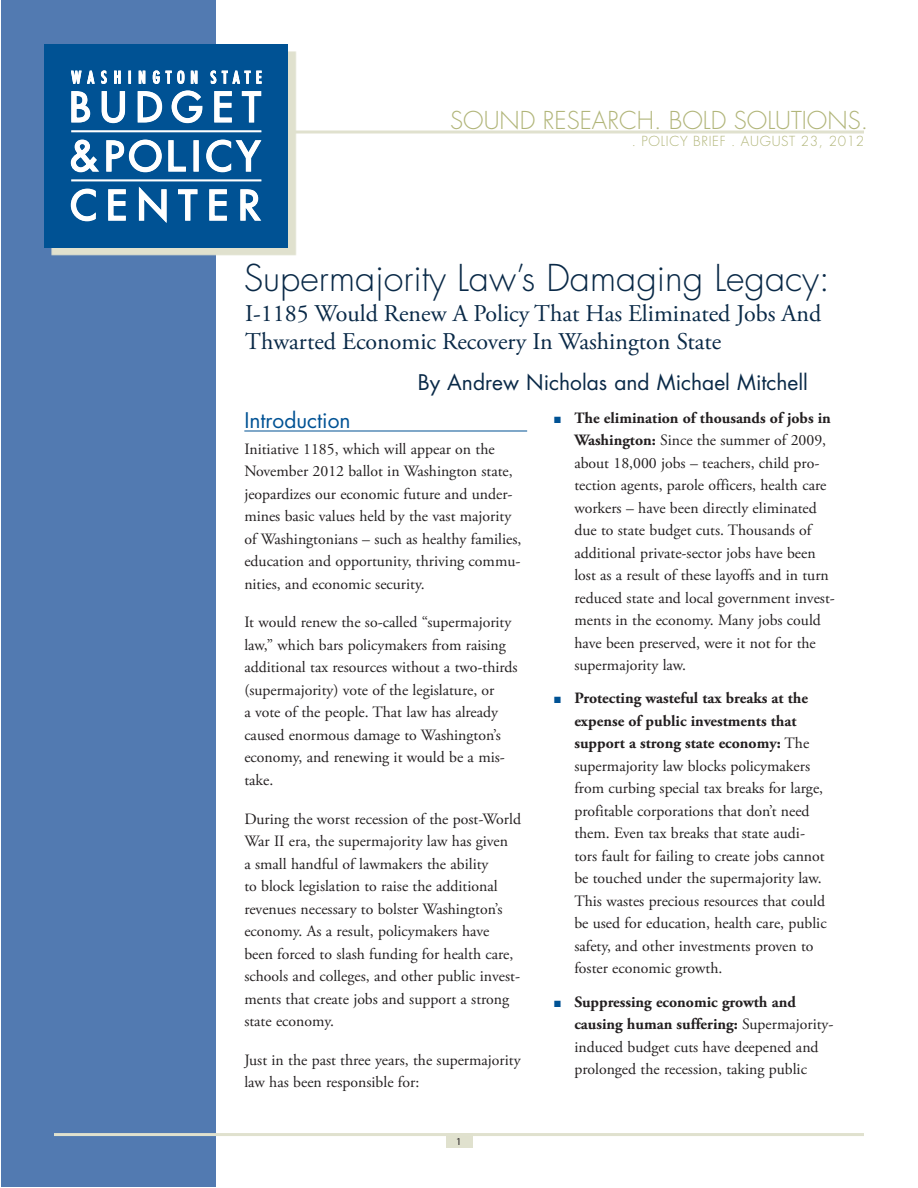
<style>
.page{position:relative;width:918px;height:1188px;background:#fff}
.page>*{position:absolute;margin:0;border:0;box-sizing:border-box;transform-origin:0 0}
.t1{font:300 36px "Futura Std";color:#092947}
.t2{font:24px/28.8px "Adobe Garamond Pro";color:#092947}
.t3{font:300 24px "Futura Std";color:#b1b579}
.t4{font:21px "Futura Std";color:#092947}
.t5{font:21px "Futura Std";color:#005294}
.t6{font:15.75px/22.5px "Adobe Garamond Pro";color:#231f20}
.t7{font:300 13.5px "Futura Std";letter-spacing:.05em;color:#b1b579}
.t8{font:10.5px "Myriad Pro";color:#231f20}
.s1{color:#005294}
.s2{font-weight:700}
</style>
<div class="page">
<div style="left:1px;top:1px;width:214px;height:1186px;background:#527ab1"></div>
<div style="left:446px;top:1133px;width:26px;height:14px;background:#e0e1ce"></div>
<hr style="left:54px;top:1133px;width:810px;height:3px;background:#e0e1ce">
<hr style="left:221px;top:130px;width:643px;height:3px;background:#e0e1ce">
<hr style="left:244px;top:431px;width:283px;height:1px;background:#005294">
<div style="left:51px;top:51px;width:245px;height:205px;background:#e0e1ce"></div>
<div style="left:44px;top:44px;width:244px;height:204px;background:#005294"></div>
<svg style="left:101px;top:70px;width:6px;height:14px"></svg>
<svg style="left:114px;top:70px;width:7px;height:14px"></svg>
<svg style="left:128px;top:71px;width:3px;height:13px"></svg>
<svg style="left:210px;top:70px;width:52px;height:14px"></svg>
<svg style="left:70px;top:188px;width:26px;height:34px"></svg>
<svg style="left:108px;top:189px;width:18px;height:32px"></svg>
<svg style="left:138px;top:187px;width:29px;height:36px"></svg>
<svg style="left:178px;top:189px;width:20px;height:32px"></svg>
<svg style="left:209px;top:189px;width:18px;height:32px"></svg>
<svg style="left:240px;top:189px;width:22px;height:32px"></svg>
<div style="left:193px;top:140px;width:6px;height:32px;border:2px solid #fff"></div>
<svg style="left:206px;top:139px;width:56px;height:34px"></svg>
<svg style="left:71px;top:70px;width:24px;height:53px"></svg>
<svg style="left:101px;top:91px;width:25px;height:33px"></svg>
<svg style="left:137px;top:70px;width:66px;height:54px"></svg>
<svg style="left:214px;top:91px;width:18px;height:32px"></svg>
<svg style="left:241px;top:91px;width:21px;height:32px"></svg>
<hr style="left:71px;top:179px;width:190px;height:2px;background:#fff">
<hr style="left:71px;top:130px;width:190px;height:2px;background:#fff">
<svg style="left:70px;top:139px;width:116px;height:34px"></svg>
<h2 class="t3" style="left:450px;top:111px;width:420px">SOUND RESEARCH. BOLD SOLUTIONS.</h2>
<p class="t7" style="left:632px;top:135px;width:234px">. POLICY BRIEF . AUGUST 23, 2012</p>
<h1 class="t1" style="left:244px;top:263px;width:588px">Supermajority Law’s Damaging Legacy:</h1>
<h2 class="t2" style="left:245px;top:301px;width:578px">I-1185 Would Renew A Policy That Has Eliminated Jobs And<br>Thwarted Economic Recovery In Washington State</h2>
<h3 class="t4" style="left:418px;top:372px;width:392px">By Andrew Nicholas and Michael Mitchell</h3>
<h3 class="t5" style="left:244px;top:410px;width:108px">Introduction</h3>
<p class="t6" style="left:244px;top:439px;width:279px">Initiative 1185, which will appear on the November 2012 ballot in Washington state, jeopardizes our economic future and under&shy;mines basic values held by the vast majority of Washingtonians – such as healthy families, education and opportunity, thriving commu&shy;nities, and economic security.</p>
<p class="t6" style="left:244px;top:613px;width:275px">It would renew the so-called “supermajority law,” which bars policymakers from raising additional tax resources without a two-thirds (supermajority) vote of the legislature, or<br>a vote of the people. That law has already caused enormous damage to Washington’s economy, and renewing it would be a mis&shy;take.</p>
<p class="t6" style="left:244px;top:809px;width:278px">During the worst recession of the post-World War II era, the supermajority law has given<br>a small handful of lawmakers the ability<br>to block legislation to raise the additional revenues necessary to bolster Washington’s economy. As a result, policymakers have been forced to slash funding for health care, schools and colleges, and other public invest&shy;ments that create jobs and support a strong state economy.</p>
<p class="t6" style="left:244px;top:1050px;width:278px">Just in the past three years, the supermajority law has been responsible for:</p>
<p class="t8" style="left:456px;top:1135px;width:7px">1</p>
<p class="t6" style="left:574px;top:408px;width:262px;text-indent:-20px"><span class="s1">■</span> <span class="s2">The elimination of thousands of jobs in Washington:</span> Since the summer of 2009, about 18,000 jobs – teachers, child pro&shy;tection agents, parole officers, health care workers – have been directly eliminated due to state budget cuts. Thousands of additional private-sector jobs have been lost as a result of these layoffs and in turn reduced state and local government invest&shy;ments in the economy. Many jobs could have been preserved, were it not for the supermajority law.</p>
<p class="t6" style="left:574px;top:689px;width:254px;text-indent:-20px"><span class="s1">■</span> <span class="s2">Protecting wasteful tax breaks at the expense of public investments that support a strong state economy:</span> The supermajority law blocks policymakers from curbing special tax breaks for large, profitable corporations that don’t need them. Even tax breaks that state audi&shy;tors fault for failing to create jobs cannot be touched under the supermajority law.<br>This wastes precious resources that could be used for education, health care, public safety, and other investments proven to foster economic growth.</p>
<p class="t6" style="left:574px;top:992px;width:261px;text-indent:-20px"><span class="s1">■</span> <span class="s2">Suppressing economic growth and causing human suffering:</span> Supermajority&shy;induced budget cuts have deepened and prolonged the recession, taking public</p>
</div>
